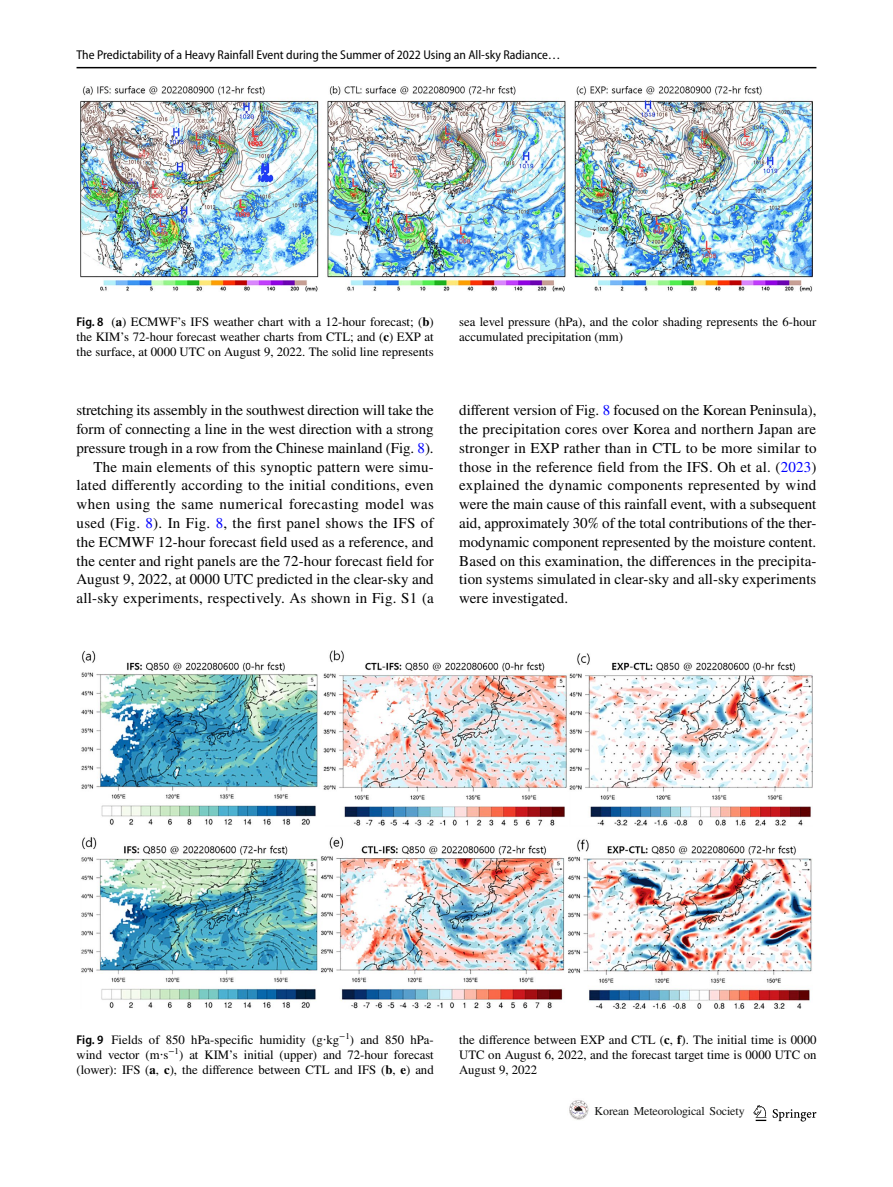
<style>
.page{position:relative;width:893px;height:1187px;background:#fff}
.page>*{position:absolute;margin:0;border:0;box-sizing:border-box;transform-origin:0 0}
.t1{font:15px/18.8px "STIX";letter-spacing:.005em;color:#000;text-align:right}
.t2{font:12.75px/15px "STIX";color:#000;text-align:justify}
.t3{font:12.75px "Myriad Pro Semi Cn 3";color:#000}
.t4{font:12px "Times Roman 3";letter-spacing:-.015em;color:#131413}
.s1{font-family:"Myriad Pro";font-weight:600;font-stretch:semi-condensed}
.s2{font-weight:700}
.s3{color:#00f}
.s4{font-family:"Code 2000"}
</style>
<div class="page">
<hr style="left:77px;top:67px;width:739px;height:1px;background:#000">
<svg style="left:753px;top:1105px;width:13px;height:15px"></svg>
<svg style="left:773px;top:1109px;width:43px;height:12px"></svg>
<img style="left:569px;top:1100px;width:20px;height:20px">
<img style="left:81px;top:87px;width:731px;height:204px">
<img style="left:81px;top:650px;width:731px;height:358px">
<p class="t3" style="left:77px;top:48px;width:486px">The Predictability of a Heavy Rainfall Event during the Summer of 2022 Using an All-sky Radiance…</p>
<p class="t2" style="left:77px;top:315px;width:359px"><span class="s1">Fig. 8</span> (<span class="s2">a</span>) ECMWF’s IFS weather chart with a 12-hour forecast; (<span class="s2">b</span>) the KIM’s 72-hour forecast weather charts from CTL; and (<span class="s2">c</span>) EXP at the surface, at 0000 UTC on August 9, 2022. The solid line represents</p>
<p class="t2" style="left:459px;top:315px;width:359px">sea level pressure (hPa), and the color shading represents the 6-hour accumulated precipitation (mm)</p>
<p class="t1" style="left:77px;top:402px;width:359px">stretching its assembly in the southwest direction will take the form of connecting a line in the west direction with a strong pressure trough in a row from the Chinese mainland (Fig. <span class="s3">8</span>).<br>The main elements of this synoptic pattern were simu&shy;lated differently according to the initial conditions, even when using the same numerical forecasting model was used (Fig. <span class="s3">8</span>). In Fig. <span class="s3">8</span>, the first panel shows the IFS of the ECMWF 12-hour forecast field used as a reference, and the center and right panels are the 72-hour forecast field for August 9, 2022, at 0000 UTC predicted in the clear-sky and all-sky experiments, respectively. As shown in Fig. S1 (a</p>
<p class="t1" style="left:459px;top:402px;width:359px;text-align:justify">different version of Fig. <span class="s3">8</span> focused on the Korean Peninsula), the precipitation cores over Korea and northern Japan are stronger in EXP rather than in CTL to be more similar to those in the reference field from the IFS. Oh et al. (<span class="s3">2023</span>) explained the dynamic components represented by wind were the main cause of this rainfall event, with a subsequent aid, approximately 30% of the total contributions of the ther&shy;modynamic component represented by the moisture content.<br>Based on this examination, the differences in the precipita&shy;tion systems simulated in clear-sky and all-sky experiments were investigated.</p>
<p class="t2" style="left:77px;top:1032px;width:359px"><span class="s1">Fig. 9</span> Fields of 850 hPa-specific humidity (g<span class="s4">⋅</span>kg<sup>−1</sup>) and 850 hPa&shy;wind vector (m<span class="s4">⋅</span>s<sup>−1</sup>) at KIM’s initial (upper) and 72-hour forecast (lower): IFS (<span class="s2">a</span>, <span class="s2">c</span>), the difference between CTL and IFS (<span class="s2">b</span>, <span class="s2">e</span>) and</p>
<p class="t2" style="left:459px;top:1032px;width:359px">the difference between EXP and CTL (<span class="s2">c</span>, <span class="s2">f</span>). The initial time is 0000<br>UTC on August 6, 2022, and the forecast target time is 0000 UTC on August 9, 2022</p>
<p class="t4" style="left:595px;top:1103px;width:152px">Korean Meteorological Society</p>
</div>
